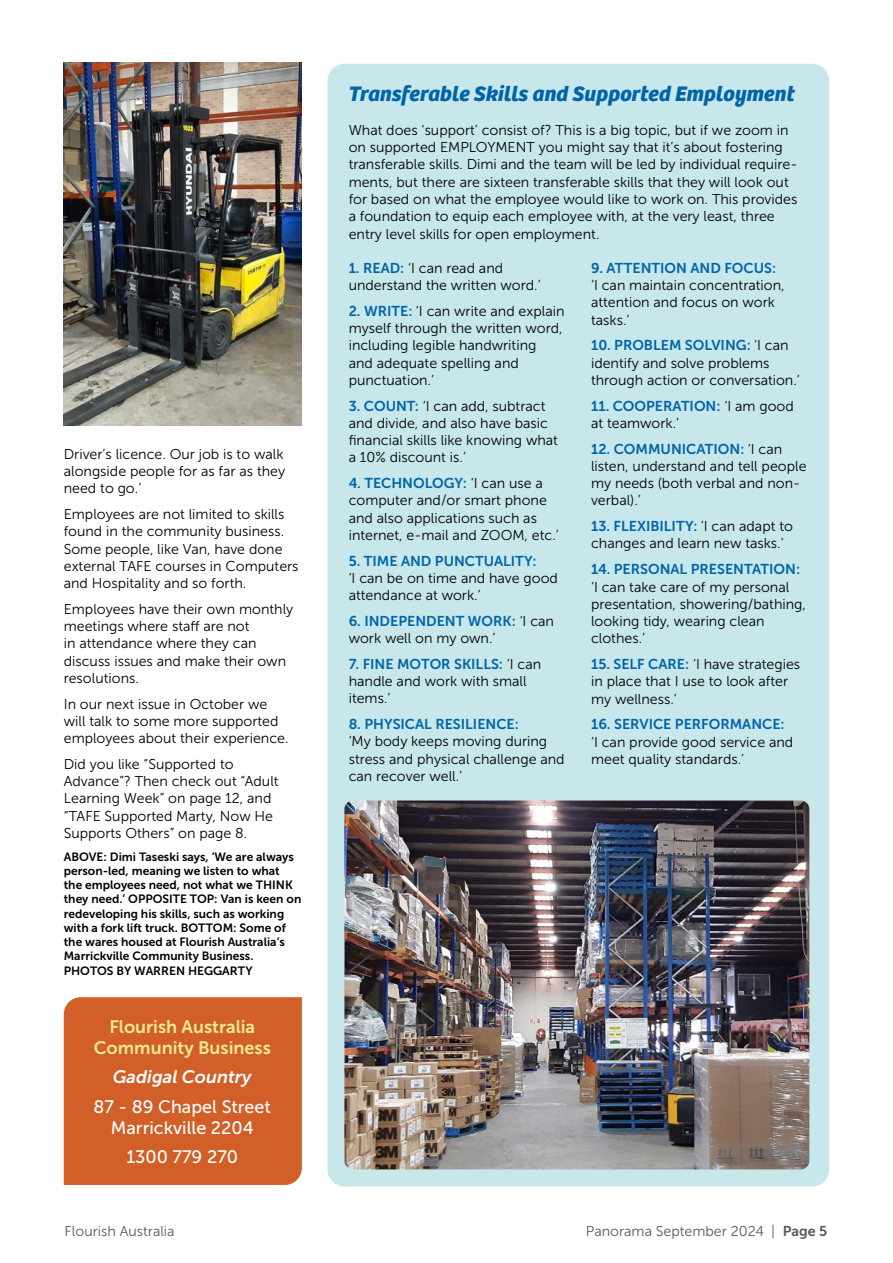
<style>
.page{position:relative;width:893px;height:1263px;background:#fff}
.page>*{position:absolute;margin:0;border:0;box-sizing:border-box;transform-origin:0 0}
.t1{font:italic 700 21.75px "Bree";color:#0064a8}
.t2{font:18px/21px "Museo Sans 500";color:#fff;text-align:center}
.t3{font:18px/21px "Museo Sans 700";color:#f5ec89;text-align:center}
.t4{font:italic 18px "Museo Sans 700";color:#fff}
.t5{font:14.25px/17.2px "Museo Sans 300";color:#000}
.t6{font:14.25px "Museo Sans 700";color:#0064a8}
.t7{font:14.25px "Museo Sans 300";color:#58595b}
.t8{font:12px/14.2px "Museo Sans 700";color:#000}
.s1{font-family:"Museo Sans 700";color:#0064a8}
.s2{font-family:"Museo Sans 300";color:#000}
.s3{font-family:"Museo Sans 700"}
</style>
<div class="page">
<div style="left:64px;top:997px;width:238px;height:188px;background:#d15f27"></div>
<div style="left:327px;top:64px;width:502px;height:1122px;background:#c7e7eb;border-radius:17px"></div>
<img style="left:344px;top:800px;width:465px;height:369px">
<img style="left:64px;top:62px;width:238px;height:363px">
<p class="t5" style="left:64px;top:445px;width:223px;text-align:justify">Driver’s licence. Our job is to walk alongside people for as far as they need to go.’</p>
<p class="t5" style="left:64px;top:506px;width:236px">Employees are not limited to skills found in the community business.<br>Some people, like Van, have done external TAFE courses in Computers and Hospitality and so forth.</p>
<p class="t5" style="left:64px;top:600px;width:231px">Employees have their own monthly meetings where staff are not<br>in attendance where they can discuss issues and make their own resolutions.</p>
<p class="t5" style="left:64px;top:695px;width:226px">In our next issue in October we will talk to some more supported employees about their experience.</p>
<p class="t5" style="left:64px;top:755px;width:216px">Did you like “Supported to<br>Advance”? Then check out “Adult<br>Learning Week” on page 12, and “TAFE Supported Marty, Now He<br>Supports Others” on page 8.</p>
<p class="t8" style="left:64px;top:849px;width:239px">ABOVE: Dimi Taseski says, ‘We are always person-led, meaning we listen to what<br>the employees need, not what we THINK they need.’ OPPOSITE TOP: Van is keen on redeveloping his skills, such as working with a fork lift truck. BOTTOM: Some of the wares housed at Flourish Australia’s Marrickville Community Business.<br>PHOTOS BY WARREN HEGGARTY</p>
<p class="t3" style="left:94px;top:1016px;width:179px">Flourish Australia<br>Community Business</p>
<p class="t4" style="left:113px;top:1067px;width:140px">Gadigal Country</p>
<p class="t2" style="left:94px;top:1096px;width:179px">87 - 89 Chapel Street<br>Marrickville 2204</p>
<p class="t2" style="left:126px;top:1146px;width:113px">1300 779 270</p>
<h1 class="t1" style="left:349px;top:76px;width:448px">Transferable Skills and Supported Employment</h1>
<p class="t5" style="left:349px;top:122px;width:450px">What does ‘support’ consist of? This is a big topic, but if we zoom in on supported EMPLOYMENT you might say that it’s about fostering transferable skills. Dimi and the team will be led by individual require&shy;ments, but there are sixteen transferable skills that they will look out for based on what the employee would like to work on. This provides a foundation to equip each employee with, at the very least, three entry level skills for open employment.</p>
<p class="t5" style="left:349px;top:259px;width:193px"><span class="s1">1. READ:</span> ‘I can read and understand the written word.’</p>
<p class="t5" style="left:349px;top:302px;width:217px"><span class="s1">2. WRITE:</span> ‘I can write and explain myself through the written word, including legible handwriting<br>and adequate spelling and punctuation.’</p>
<p class="t5" style="left:349px;top:397px;width:211px"><span class="s1">3. COUNT:</span> ‘I can add, subtract and divide, and also have basic financial skills like knowing what a 10% discount is.’</p>
<p class="t6" style="left:349px;top:475px;width:196px">4. TECHNOLOGY: <span class="s2">‘I can use a</span></p>
<p class="t5" style="left:349px;top:492px;width:212px">computer and/or smart phone and also applications such as internet, e-mail and ZOOM, etc.’</p>
<p class="t6" style="left:349px;top:553px;width:189px">5. TIME AND PUNCTUALITY:</p>
<p class="t5" style="left:349px;top:569px;width:211px">‘I can be on time and have good attendance at work.’</p>
<p class="t6" style="left:349px;top:613px;width:207px">6. INDEPENDENT WORK: <span class="s2">‘I can</span></p>
<p class="t5" style="left:349px;top:630px;width:148px">work well on my own.’</p>
<p class="t6" style="left:349px;top:656px;width:194px">7. FINE MOTOR SKILLS: <span class="s2">‘I can</span></p>
<p class="t5" style="left:349px;top:673px;width:179px">handle and work with small items.’</p>
<p class="t6" style="left:349px;top:716px;width:172px">8. PHYSICAL RESILIENCE:</p>
<p class="t5" style="left:349px;top:733px;width:217px">‘My body keeps moving during stress and physical challenge and can recover well.’</p>
<p class="t6" style="left:591px;top:260px;width:187px">9. ATTENTION AND FOCUS:</p>
<p class="t5" style="left:591px;top:277px;width:195px">‘I can maintain concentration, attention and focus on work tasks.’</p>
<p class="t6" style="left:591px;top:338px;width:199px">10. PROBLEM SOLVING: <span class="s2">‘I can</span></p>
<p class="t5" style="left:591px;top:354px;width:210px">identify and solve problems through action or conversation.’</p>
<p class="t6" style="left:591px;top:398px;width:204px">11. COOPERATION: <span class="s2">‘I am good</span></p>
<p class="t5" style="left:591px;top:414px;width:90px">at teamwork.’</p>
<p class="t6" style="left:591px;top:441px;width:193px">12. COMMUNICATION: <span class="s2">‘I can</span></p>
<p class="t5" style="left:591px;top:457px;width:217px">listen, understand and tell people my needs (both verbal and non&shy;verbal).’</p>
<p class="t6" style="left:591px;top:518px;width:203px">13. FLEXIBILITY: <span class="s2">‘I can adapt to</span></p>
<p class="t5" style="left:591px;top:535px;width:194px">changes and learn new tasks.’</p>
<p class="t6" style="left:591px;top:561px;width:211px">14. PERSONAL PRESENTATION:</p>
<p class="t5" style="left:591px;top:578px;width:216px">‘I can take care of my personal presentation, showering/bathing, looking tidy, wearing clean clothes.’</p>
<p class="t5" style="left:591px;top:656px;width:211px"><span class="s1">15. SELF CARE:</span> ‘I have strategies in place that I use to look after my wellness.’</p>
<p class="t6" style="left:591px;top:716px;width:195px">16. SERVICE PERFORMANCE:</p>
<p class="t5" style="left:591px;top:733px;width:204px">‘I can provide good service and meet quality standards.’</p>
<p class="t7" style="left:65px;top:1223px;width:112px">Flourish Australia</p>
<p class="t7" style="left:586px;top:1223px;width:243px">Panorama September 2024 | <span class="s3">Page 5</span></p>
</div>
